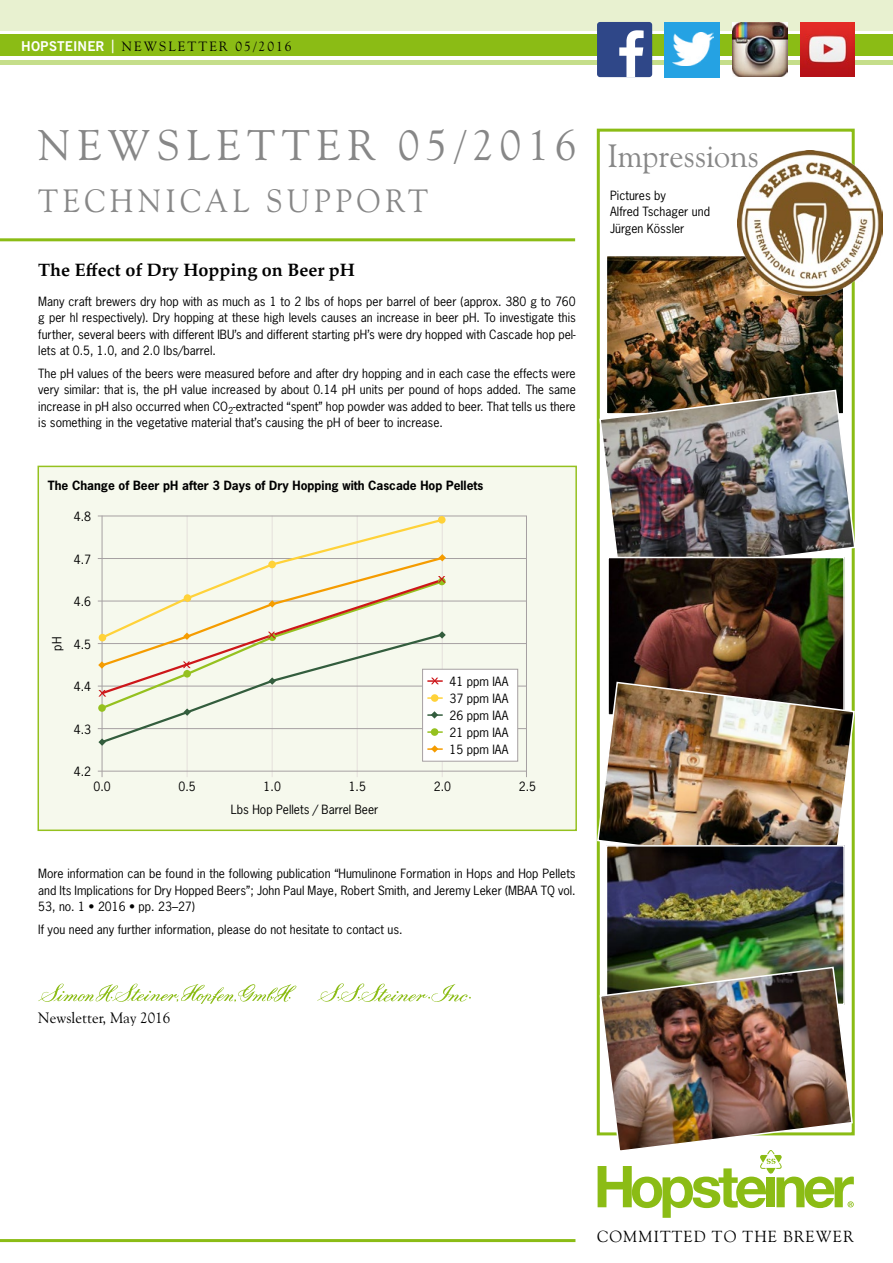
<style>
.page{position:relative;width:893px;height:1263px;background:#fff}
.page>*{position:absolute;margin:0;border:0;box-sizing:border-box;transform-origin:0 0}
.t1{font:43.05px "Goudy Old Style BT";letter-spacing:.15em;color:#878787}
.t2{font:32.4px "Goudy Old Style BT";letter-spacing:.14em;color:#878787;scale:.94 1}
.t3{font:32.4px "Goudy Old Style BT";color:#878787}
.t4{font:700 18px "Palatino";color:#000}
.t5{font:16.05px "Goudy Old Style BT";letter-spacing:.07em;color:#000}
.t6{font:15.15px "Goudy Old Style BT";color:#000}
.t7{font:13.5px "Goudy Old Style BT";letter-spacing:.15em;color:#000}
.t8{font:12px/16.5px "News Gothic";color:#000;text-align:justify}
.t9{font:700 12px "News Gothic";color:#000}
.s1{font-family:"News Gothic BT";font-weight:700;color:#fff}
</style>
<div class="page">
<div style="left:0;top:35px;width:893px;height:21px;background:#8bbc15"></div>
<div style="left:0;top:0;width:893px;height:30px;background:#e8f1d0"></div>
<hr style="left:0;top:60px;width:893px;height:4px;background:#c5de8a">
<svg style="left:598px;top:1153px;width:256px;height:65px"></svg>
<hr style="left:0;top:238px;width:575px;height:3px;background:#8bbc15">
<div style="left:597px;top:22px;width:55px;height:55px;background:#2f4788;border-radius:3px"></div>
<svg style="left:619px;top:30px;width:25px;height:47px"></svg>
<img style="left:733px;top:22px;width:54px;height:55px">
<img style="left:801px;top:23px;width:54px;height:54px">
<div style="left:665px;top:22px;width:55px;height:55px;background:#25a2e3"></div>
<img style="left:672px;top:33px;width:41px;height:33px">
<svg style="left:38px;top:984px;width:259px;height:20px"></svg>
<svg style="left:317px;top:983px;width:154px;height:19px"></svg>
<hr style="left:0;top:1239px;width:575px;height:3px;background:#8bbc15">
<div style="left:38px;top:466px;width:539px;height:365px;background:#f6f9ed;border:2px solid #95c11f"></div>
<hr style="left:187px;top:516px;width:1px;height:261px;background:#e5e0dc">
<hr style="left:272px;top:516px;width:1px;height:261px;background:#e5e0dc">
<hr style="left:357px;top:516px;width:1px;height:261px;background:#e5e0dc">
<hr style="left:442px;top:516px;width:1px;height:261px;background:#e5e0dc">
<hr style="left:526px;top:516px;width:1px;height:261px;background:#a6a0a2">
<hr style="left:98px;top:516px;width:428px;height:1px;background:#a6a0a2">
<hr style="left:98px;top:558px;width:428px;height:1px;background:#a6a0a2">
<hr style="left:98px;top:601px;width:428px;height:1px;background:#a6a0a2">
<hr style="left:98px;top:643px;width:428px;height:1px;background:#a6a0a2">
<hr style="left:98px;top:686px;width:428px;height:1px;background:#a6a0a2">
<hr style="left:98px;top:728px;width:428px;height:1px;background:#a6a0a2">
<hr style="left:98px;top:771px;width:428px;height:1px;background:#a6a0a2">
<hr style="left:102px;top:516px;width:1px;height:261px;background:#a6a0a2">
<div style="left:422px;top:669px;width:96px;height:92px;background:#fff;border:1px solid #a6a0a2"></div>
<svg style="left:98px;top:517px;width:348px;height:236px"></svg>
<img style="left:609px;top:258px;width:232px;height:131px">
<div style="left:606px;top:255px;width:238px;height:160px;border:2px solid #fff"></div>
<img style="left:738px;top:151px;width:145px;height:145px">
<img style="left:598px;top:389px;width:257px;height:189px">
<img style="left:610px;top:560px;width:232px;height:121px">
<div style="left:607px;top:557px;width:238px;height:159px;border:2px solid #fff"></div>
<img style="left:596px;top:681px;width:259px;height:190px">
<img style="left:609px;top:848px;width:233px;height:118px">
<div style="left:606px;top:845px;width:239px;height:160px;border:2px solid #fff"></div>
<img style="left:599px;top:966px;width:255px;height:187px">
<p class="t7" style="left:21px;top:38px;width:272px"><span class="s1">HOPSTEINER |</span> NEWSLETTER 05/2016</p>
<h1 class="t1" style="left:38px;top:119px;width:540px">NEWSLETTER 05/2016</h1>
<h2 class="t2" style="left:38px;top:181px;width:416px">TECHNICAL SUPPORT</h2>
<h3 class="t4" style="left:38px;top:255px;width:318px">The Effect of Dry Hopping on Beer pH</h3>
<p class="t8" style="left:38px;top:293px;width:539px">Many craft brewers dry hop with as much as 1 to 2 lbs of hops per barrel of beer (approx. 380 g to 760 g per hl respectively). Dry hopping at these high levels causes an increase in beer pH. To investigate this further, several beers with different IBU’s and different starting pH’s were dry hopped with Cascade hop pel&shy;lets at 0.5, 1.0, and 2.0 lbs/barrel.</p>
<p class="t8" style="left:38px;top:365px;width:539px">The pH values of the beers were measured before and after dry hopping and in each case the effects were very similar: that is, the pH value increased by about 0.14 pH units per pound of hops added. The same increase in pH also occurred when CO<sub>2</sub>-extracted “spent” hop powder was added to beer. That tells us there is something in the vegetative material that’s causing the pH of beer to increase.</p>
<p class="t9" style="left:48px;top:477px;width:437px">The Change of Beer pH after 3 Days of Dry Hopping with Cascade Hop Pellets</p>
<p class="t8" style="left:49px;top:651px;width:15px;rotate:-90deg">pH</p>
<p class="t8" style="left:74px;top:508px;width:19px">4.8</p>
<p class="t8" style="left:74px;top:551px;width:19px">4.7</p>
<p class="t8" style="left:74px;top:593px;width:19px">4.6</p>
<p class="t8" style="left:74px;top:636px;width:19px">4.5</p>
<p class="t8" style="left:74px;top:678px;width:19px">4.4</p>
<p class="t8" style="left:74px;top:721px;width:19px">4.3</p>
<p class="t8" style="left:74px;top:763px;width:19px">4.2</p>
<p class="t8" style="left:94px;top:778px;width:19px">0.0</p>
<p class="t8" style="left:179px;top:778px;width:19px">0.5</p>
<p class="t8" style="left:449px;top:673px;width:60px;line-height:17px">41 ppm IAA 37 ppm IAA 26 ppm IAA 21 ppm IAA 15 ppm IAA</p>
<p class="t8" style="left:264px;top:778px;width:19px">1.0</p>
<p class="t8" style="left:349px;top:778px;width:19px">1.5</p>
<p class="t8" style="left:434px;top:778px;width:19px">2.0</p>
<p class="t8" style="left:519px;top:778px;width:19px">2.5</p>
<p class="t8" style="left:231px;top:801px;width:149px">Lbs Hop Pellets / Barrel Beer</p>
<p class="t8" style="left:38px;top:865px;width:539px">More information can be found in the following publication “Humulinone Formation in Hops and Hop Pellets and Its Implications for Dry Hopped Beers”; John Paul Maye, Robert Smith, and Jeremy Leker (MBAA TQ vol.<br>53, no. 1 • 2016 • pp. 23–27)</p>
<p class="t8" style="left:38px;top:921px;width:366px">If you need any further information, please do not hesitate to contact us.</p>
<p class="t6" style="left:38px;top:1008px;width:134px">Newsletter, May 2016</p>
<h2 class="t3" style="left:607px;top:135px;width:153px">Impressions</h2>
<p class="t8" style="left:610px;top:187px;width:101px;text-align:left">Pictures by<br>Alfred Tschager und<br>Jürgen Kössler</p>
<h3 class="t5" style="left:597px;top:1226px;width:258px">COMMITTED TO THE BREWER</h3>
</div>
